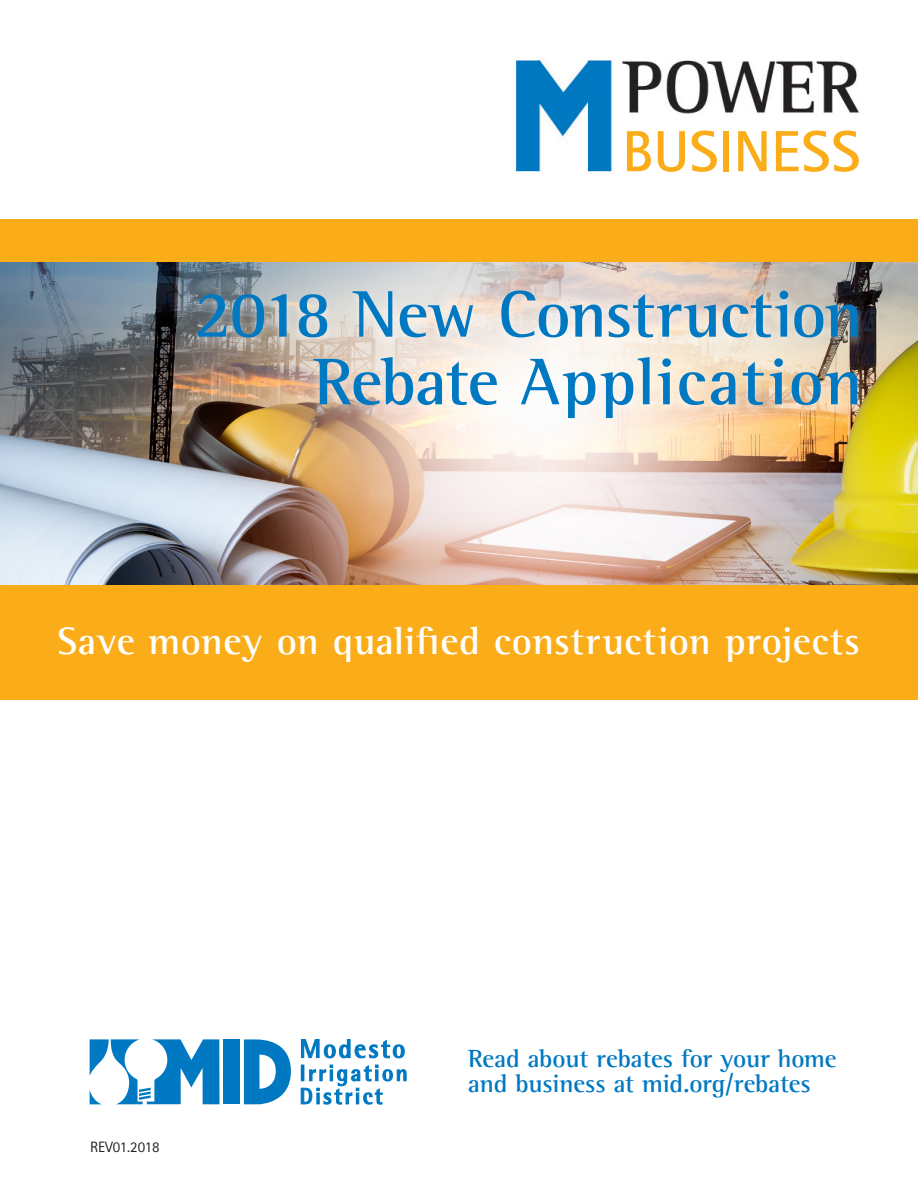
<style>
.page{position:relative;width:918px;height:1188px;background:#fff}
.page>*{position:absolute;margin:0;border:0;box-sizing:border-box;transform-origin:0 0}
.body_copy{font:700 67.5px/67.7px "Rotis Semi Serif";letter-spacing:-.01em;color:#0079c2;text-align:right}
.body_copy-2{font:700 58.05px "Rotis Sans Serif Std";letter-spacing:.005em;color:#faad19}
.body_copy-3{font:700 39px "Rotis Semi Serif";letter-spacing:.01em;color:#fff}
.body_copy-4{font:700 25.5px/25.2px "Rotis Semi Serif";letter-spacing:-.01em;color:#0079c2}
.bullet_paragraph{font:15px "Rotis Sans Serif Std";color:#231f20}
</style>
<div class="page">
<div style="left:223px;top:1040px;width:17px;height:64px;background:#0079c2"></div>
<svg style="left:244px;top:1039px;width:47px;height:65px"></svg>
<svg style="left:90px;top:1039px;width:129px;height:65px"></svg>
<svg style="left:300px;top:1039px;width:107px;height:66px"></svg>
<img style="left:515px;top:60px;width:344px;height:113px">
<div style="left:0;top:220px;width:918px;height:480px;background:#faad19"></div>
<img style="left:0;top:262px;width:918px;height:323px">
<div style="left:191px;top:288px;width:675px;height:144px;background:#fff;opacity:.49"></div>
<p class="body_copy-2" style="left:622px;top:115px;width:239px">BUSINESS</p>
<p class="body_copy" style="left:194px;top:280px;width:670px">2018 New Construction<br>Rebate Application</p>
<p class="body_copy-3" style="left:57px;top:618px;width:804px">Save money on qualified construction projects</p>
<p class="bullet_paragraph" style="left:90px;top:1138px;width:71px">REV01.2018</p>
<p class="body_copy-4" style="left:468px;top:1046px;width:370px">Read about rebates for your home and business at mid.org/rebates</p>
</div>
